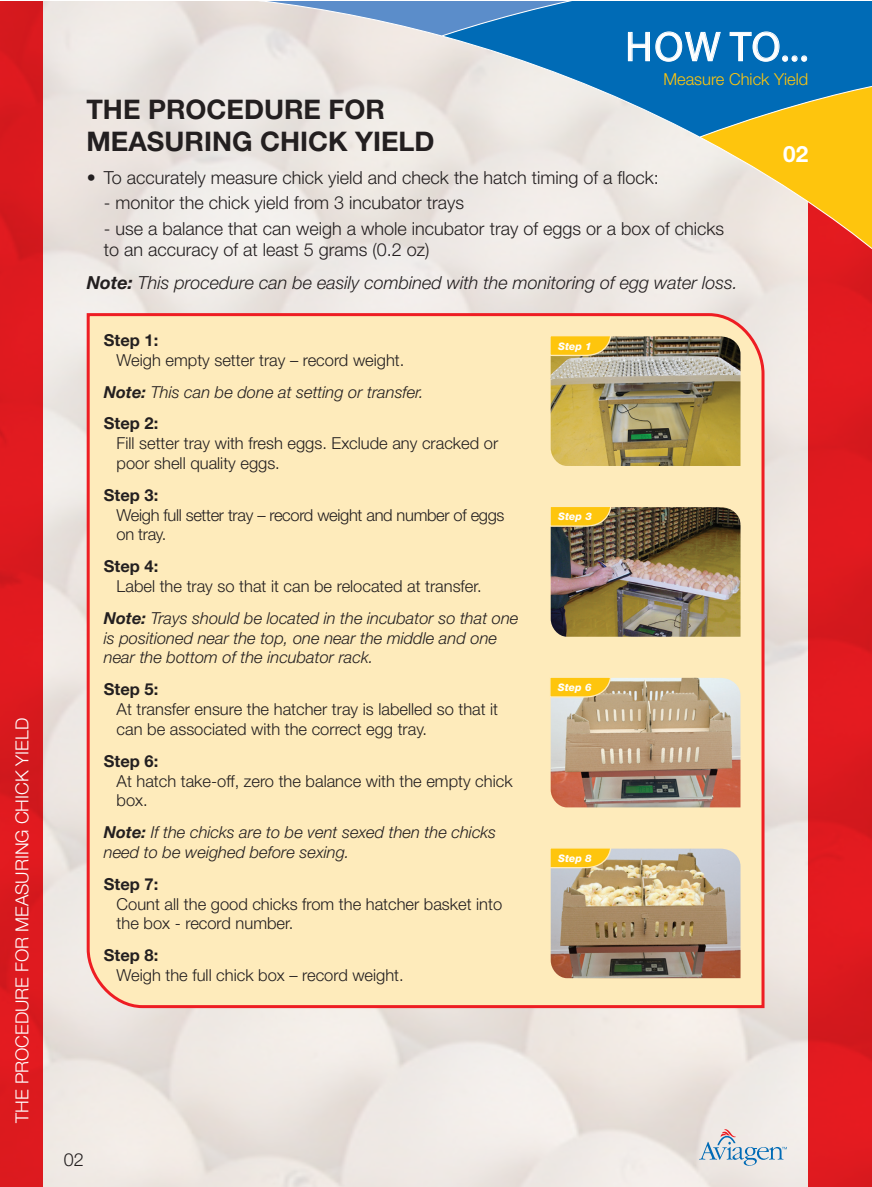
<style>
.page{position:relative;width:872px;height:1187px;background:#fff}
.page>*{position:absolute;margin:0;border:0;box-sizing:border-box;transform-origin:0 0}
.t1{font:42px "Myriad Pro";color:#fff}
.t2{font:700 27px/32.4px "Helvetica Neue";color:#231f20}
.t3{font:700 22.5px "Helvetica Neue";color:#fff}
.t4{font:300 18px/21px "Helvetica Neue";color:#231f20}
.t5{font:italic 300 18px "Helvetica Neue";color:#231f20}
.t6{font:300 18px "Helvetica Neue";color:#fff}
.t7{font:300 16.5px/19.8px "Helvetica Neue";color:#231f20}
.t8{font:italic 300 16.5px/19.8px "Helvetica Neue";color:#231f20}
.t9{font:300 16.5px/19.8px "Helvetica Neue";letter-spacing:-.02em;color:#231f20}
.t10{font:700 16.5px "Helvetica Neue";color:#231f20}
.t11{font:300 16.5px "Helvetica Neue";color:#fec50d}
.t12{font:italic 800 10.35px "Helvetica Neue";color:#fff}
.s1{font-weight:700}
.s2{font-weight:700;font-style:italic}
.s3{font-style:italic}
</style>
<div class="page">
<img style="left:43px;top:1px;width:765px;height:1185px">
<div style="left:0;top:1px;width:43px;height:1185px;background:#dd1a1f"></div>
<div style="left:808px;top:1px;width:64px;height:1185px;background:linear-gradient(to right,#e01a1f,#dd1a1f)"></div>
<svg style="left:699px;top:1128px;width:88px;height:37px;background:#d0d6dc"></svg>
<div style="left:85px;top:311px;width:681px;height:698px;background:#feebbb"></div>
<img style="left:549px;top:334px;width:191px;height:132px">
<img style="left:549px;top:505px;width:191px;height:131px">
<svg style="left:548px;top:676px;width:192px;height:131px;background:#bda384"></svg>
<img style="left:549px;top:846px;width:191px;height:132px">
<svg style="left:230px;top:1px;width:642px;height:259px;background:#c9cdc2"></svg>
<svg style="left:230px;top:1px;width:491px;height:61px;background:#6ea2ca"></svg>
<svg style="left:729px;top:31px;width:77px;height:31px;background:#1f7dbe"></svg>
<p class="t6" style="left:11px;top:1122px;width:406px;rotate:-90deg">THE PROCEDURE FOR MEASURING CHICK YIELD</p>
<h2 class="t2" style="left:86px;top:93px;width:349px">THE PROCEDURE FOR<br>MEASURING CHICK YIELD</h2>
<h1 class="t1" style="left:625px;top:21px;width:184px">HOW TO...</h1>
<p class="t11" style="left:663px;top:69px;width:146px">Measure Chick Yield</p>
<h3 class="t3" style="left:783px;top:140px;width:27px">02</h3>
<p class="t4" style="left:87px;top:167px;width:573px">• To accurately measure chick yield and check the hatch timing of a flock:</p>
<p class="t4" style="left:104px;top:192px;width:362px">- monitor the chick yield from 3 incubator trays</p>
<p class="t4" style="left:104px;top:217px;width:622px">- use a balance that can weigh a whole incubator tray of eggs or a box of chicks to an accuracy of at least 5 grams (0.2 oz)</p>
<p class="t5" style="left:87px;top:272px;width:652px"><span class="s1">Note:</span> This procedure can be easily combined with the monitoring of egg water loss.</p>
<p class="t10" style="left:104px;top:330px;width:56px">Step 1:</p>
<p class="t7" style="left:104px;top:343px;width:321px;line-height:31.8px;text-indent:13px">Weigh empty setter tray – record weight.<br><span class="s2">Note:</span> <span class="s3">This can be done at setting or transfer.<br></span><span class="s1">Step 2:</span></p>
<p class="t7" style="left:117px;top:433px;width:383px">Fill setter tray with fresh eggs. Exclude any cracked or poor shell quality eggs.</p>
<p class="t10" style="left:104px;top:484px;width:56px">Step 3:</p>
<p class="t9" style="left:117px;top:504px;width:389px">Weigh full setter tray – record weight and number of eggs on tray.</p>
<p class="t10" style="left:104px;top:556px;width:56px">Step 4:</p>
<p class="t7" style="left:104px;top:570px;width:416px;line-height:31.8px;text-indent:13px">Label the tray so that it can be relocated at transfer.<br><span class="s2">Note:</span> <span class="s3">Trays should be located in the incubator so that one</span></p>
<p class="t8" style="left:104px;top:627px;width:395px">is positioned near the top, one near the middle and one near the bottom of the incubator rack.</p>
<p class="t10" style="left:104px;top:679px;width:56px">Step 5:</p>
<p class="t7" style="left:117px;top:699px;width:383px">At transfer ensure the hatcher tray is labelled so that it can be associated with the correct egg tray.</p>
<p class="t10" style="left:104px;top:750px;width:56px">Step 6:</p>
<p class="t7" style="left:117px;top:770px;width:397px">At hatch take-off, zero the balance with the empty chick box.</p>
<p class="t8" style="left:104px;top:822px;width:394px"><span class="s1">Note:</span> If the chicks are to be vent sexed then the chicks need to be weighed before sexing.</p>
<p class="t10" style="left:104px;top:873px;width:56px">Step 7:</p>
<p class="t7" style="left:117px;top:893px;width:387px">Count all the good chicks from the hatcher basket into the box - record number.</p>
<p class="t10" style="left:104px;top:945px;width:56px">Step 8:</p>
<p class="t7" style="left:117px;top:964px;width:289px">Weigh the full chick box – record weight.</p>
<p class="t12" style="left:558px;top:340px;width:35px">Step 1</p>
<p class="t12" style="left:558px;top:510px;width:35px">Step 3</p>
<p class="t12" style="left:558px;top:681px;width:35px">Step 6</p>
<p class="t12" style="left:558px;top:851px;width:35px">Step 8</p>
<p class="t4" style="left:64px;top:1148px;width:22px">02</p>
</div>
